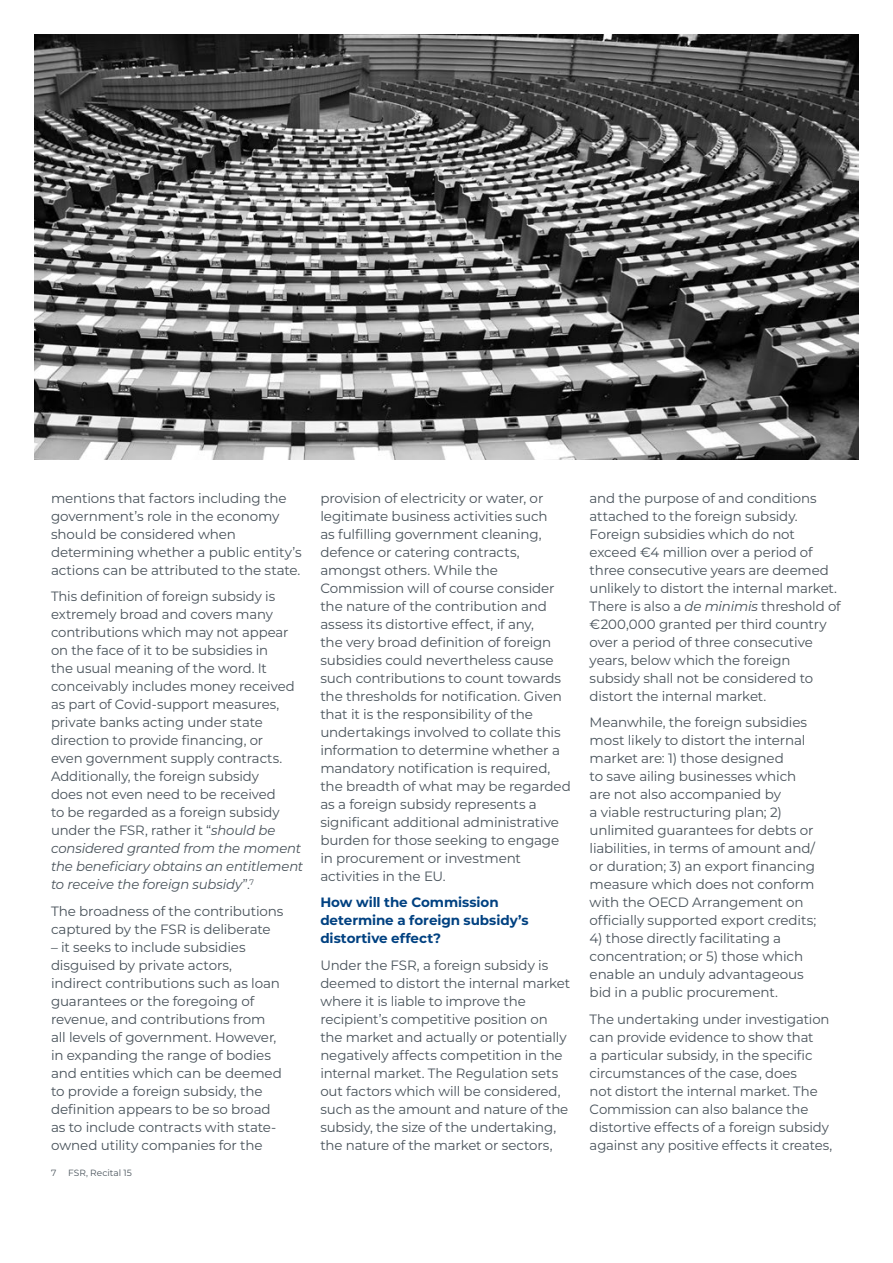
<style>
.page{position:relative;width:893px;height:1263px;background:#fff}
.page>*{position:absolute;margin:0;border:0;box-sizing:border-box;transform-origin:0 0}
.t1{font:13.5px/18px "Montserrat";letter-spacing:-.01em;color:#48525a}
.t2{font:700 13.5px/18px "Montserrat";letter-spacing:-.005em;color:#004181}
.t3{font:9px "Montserrat";letter-spacing:.005em;color:#48525a}
.s1{font-style:italic}
</style>
<div class="page">
<img style="left:34px;top:34px;width:825px;height:425px">
<p class="t1" style="left:51px;top:488px;width:252px">mentions that factors including the government’s role in the economy should be considered when determining whether a public entity’s actions can be attributed to the state.</p>
<p class="t1" style="left:51px;top:587px;width:254px">This definition of foreign subsidy is extremely broad and covers many contributions which may not appear on the face of it to be subsidies in<br>the usual meaning of the word. It conceivably includes money received as part of Covid-support measures, private banks acting under state direction to provide financing, or<br>even government supply contracts.<br>Additionally, the foreign subsidy<br>does not even need to be received<br>to be regarded as a foreign subsidy under the FSR, rather it “<span class="s1">should be considered granted from the moment the beneficiary obtains an entitlement to receive the foreign subsidy</span>”.<sup>7</sup></p>
<p class="t1" style="left:51px;top:901px;width:234px">The broadness of the contributions captured by the FSR is deliberate</p>
<p class="t1" style="left:51px;top:937px;width:232px">– it seeks to include subsidies disguised by private actors, indirect contributions such as loan guarantees or the foregoing of revenue, and contributions from all levels of government. However, in expanding the range of bodies and entities which can be deemed to provide a foreign subsidy, the definition appears to be so broad as to include contracts with state&shy;owned utility companies for the</p>
<p class="t3" style="left:51px;top:1166px;width:7px">7</p>
<p class="t3" style="left:68px;top:1166px;width:65px">FSR, Recital 15</p>
<p class="t1" style="left:320px;top:488px;width:252px">provision of electricity or water, or legitimate business activities such<br>as fulfilling government cleaning, defence or catering contracts, amongst others. While the Commission will of course consider the nature of the contribution and assess its distortive effect, if any,<br>the very broad definition of foreign subsidies could nevertheless cause such contributions to count towards the thresholds for notification. Given that it is the responsibility of the undertakings involved to collate this information to determine whether a mandatory notification is required, the breadth of what may be regarded as a foreign subsidy represents a significant additional administrative burden for those seeking to engage in procurement or investment activities in the EU.</p>
<p class="t2" style="left:320px;top:893px;width:210px">How will the Commission determine a foreign subsidy’s distortive effect?</p>
<p class="t1" style="left:320px;top:955px;width:251px">Under the FSR, a foreign subsidy is deemed to distort the internal market where it is liable to improve the recipient’s competitive position on the market and actually or potentially negatively affects competition in the internal market. The Regulation sets out factors which will be considered, such as the amount and nature of the subsidy, the size of the undertaking, the nature of the market or sectors,</p>
<p class="t1" style="left:590px;top:488px;width:253px">and the purpose of and conditions attached to the foreign subsidy.<br>Foreign subsidies which do not exceed €4 million over a period of three consecutive years are deemed unlikely to distort the internal market.<br>There is also a <span class="s1">de minimis</span> threshold of €200,000 granted per third country over a period of three consecutive years, below which the foreign subsidy shall not be considered to distort the internal market.</p>
<p class="t1" style="left:590px;top:713px;width:228px">Meanwhile, the foreign subsidies most likely to distort the internal market are: 1) those designed<br>to save ailing businesses which are not also accompanied by<br>a viable restructuring plan; 2) unlimited guarantees for debts or liabilities, in terms of amount and/ or duration; 3) an export financing measure which does not conform with the OECD Arrangement on officially supported export credits;</p>
<p class="t1" style="left:590px;top:929px;width:216px">4) those directly facilitating a concentration; or 5) those which enable an unduly advantageous bid in a public procurement.</p>
<p class="t1" style="left:590px;top:1009px;width:244px">The undertaking under investigation can provide evidence to show that<br>a particular subsidy, in the specific circumstances of the case, does<br>not distort the internal market. The Commission can also balance the distortive effects of a foreign subsidy against any positive effects it creates,</p>
</div>
